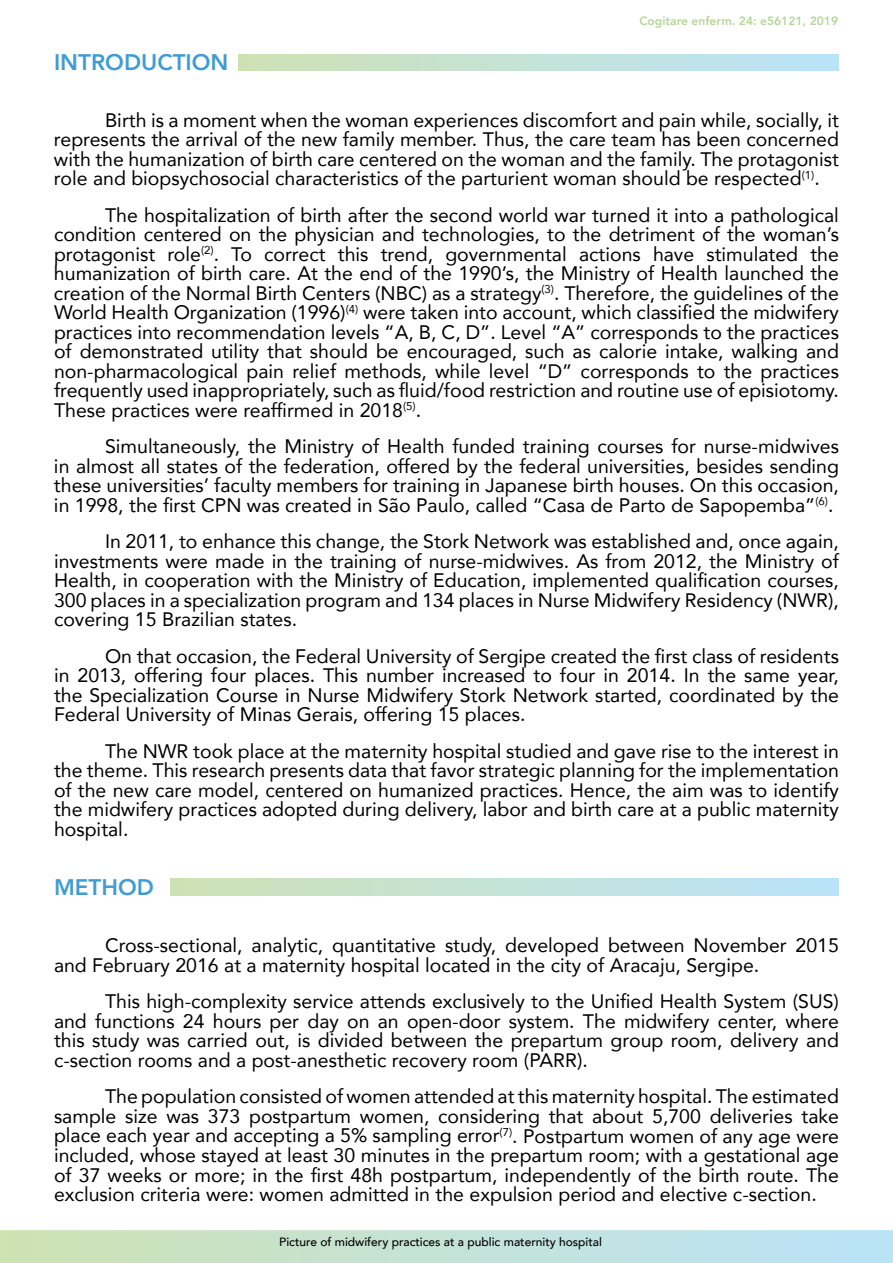
<style>
.page{position:relative;width:893px;height:1263px;background:#fff}
.page>*{position:absolute;margin:0;border:0;box-sizing:border-box;transform-origin:0 0}
.t1{font:800 22.5px "Avenir";color:#409cd4}
.t2{font:19.5px/19.5px "Avenir";color:#000;text-align:justify}
.t3{font:500 12px "Avenir";color:#000}
.t4{font:800 12px "Avenir";color:#b7d69b}
</style>
<div class="page">
<svg style="left:0;top:1230px;width:893px;height:33px;background:#c4e2d6"></svg>
<div style="left:238px;top:54px;width:601px;height:17px;background:linear-gradient(to right,#cee2b5,#bae3fb)"></div>
<div style="left:170px;top:879px;width:669px;height:16px;background:linear-gradient(to right,#cee2b5,#bae3fb)"></div>
<p class="t1" style="left:54px;top:45px;width:176px">INTRODUCTION</p>
<p class="t4" style="left:639px;top:12px;width:200px">Cogitare enferm. 24: e56121, 2019</p>
<p class="t2" style="left:54px;top:109px;width:786px;text-indent:51px">Birth is a moment when the woman experiences discomfort and pain while, socially, it represents the arrival of the new family member. Thus, the care team has been concerned with the humanization of birth care centered on the woman and the family. The protagonist role and biopsychosocial characteristics of the parturient woman should be respected<sup>(1)</sup>.</p>
<p class="t2" style="left:54px;top:204px;width:786px;text-indent:51px">The hospitalization of birth after the second world war turned it into a pathological condition centered on the physician and technologies, to the detriment of the woman’s protagonist role<sup>(2)</sup>. To correct this trend, governmental actions have stimulated the humanization of birth care. At the end of the 1990’s, the Ministry of Health launched the creation of the Normal Birth Centers (NBC) as a strategy<sup>(3)</sup>. Therefore, the guidelines of the World Health Organization (1996)<sup>(4)</sup> were taken into account, which classified the midwifery practices into recommendation levels “A, B, C, D”. Level “A” corresponds to the practices of demonstrated utility that should be encouraged, such as calorie intake, walking and non-pharmacological pain relief methods, while level “D” corresponds to the practices frequently used inappropriately, such as fluid/food restriction and routine use of episiotomy.<br>These practices were reaffirmed in 2018<sup>(5)</sup>.</p>
<p class="t2" style="left:54px;top:436px;width:787px;text-indent:51px">Simultaneously, the Ministry of Health funded training courses for nurse-midwives in almost all states of the federation, offered by the federal universities, besides sending these universities’ faculty members for training in Japanese birth houses. On this occasion, in 1998, the first CPN was created in São Paulo, called “Casa de Parto de Sapopemba”<sup>(6)</sup>.</p>
<p class="t2" style="left:54px;top:531px;width:786px;text-indent:51px">In 2011, to enhance this change, the Stork Network was established and, once again, investments were made in the training of nurse-midwives. As from 2012, the Ministry of Health, in cooperation with the Ministry of Education, implemented qualification courses, 300 places in a specialization program and 134 places in Nurse Midwifery Residency (NWR), covering 15 Brazilian states.</p>
<p class="t2" style="left:54px;top:645px;width:786px;text-indent:51px">On that occasion, the Federal University of Sergipe created the first class of residents in 2013, offering four places. This number increased to four in 2014. In the same year, the Specialization Course in Nurse Midwifery Stork Network started, coordinated by the Federal University of Minas Gerais, offering 15 places.</p>
<p class="t2" style="left:54px;top:740px;width:786px;text-indent:51px">The NWR took place at the maternity hospital studied and gave rise to the interest in the theme. This research presents data that favor strategic planning for the implementation of the new care model, centered on humanized practices. Hence, the aim was to identify the midwifery practices adopted during delivery, labor and birth care at a public maternity hospital.</p>
<p class="t1" style="left:54px;top:870px;width:101px">METHOD</p>
<p class="t2" style="left:54px;top:935px;width:786px;text-indent:51px">Cross-sectional, analytic, quantitative study, developed between November 2015 and February 2016 at a maternity hospital located in the city of Aracaju, Sergipe.</p>
<p class="t2" style="left:54px;top:991px;width:786px;text-indent:51px">This high-complexity service attends exclusively to the Unified Health System (SUS) and functions 24 hours per day on an open-door system. The midwifery center, where this study was carried out, is divided between the prepartum group room, delivery and c-section rooms and a post-anesthetic recovery room (PARR).</p>
<p class="t2" style="left:54px;top:1086px;width:786px;text-indent:51px">The population consisted of women attended at this maternity hospital. The estimated sample size was 373 postpartum women, considering that about 5,700 deliveries take place each year and accepting a 5% sampling error<sup>(7)</sup>. Postpartum women of any age were included, whose stayed at least 30 minutes in the prepartum room; with a gestational age of 37 weeks or more; in the first 48h postpartum, independently of the birth route. The exclusion criteria were: women admitted in the expulsion period and elective c-section.</p>
<p class="t3" style="left:279px;top:1232px;width:324px">Picture of midwifery practices at a public maternity hospital</p>
</div>
